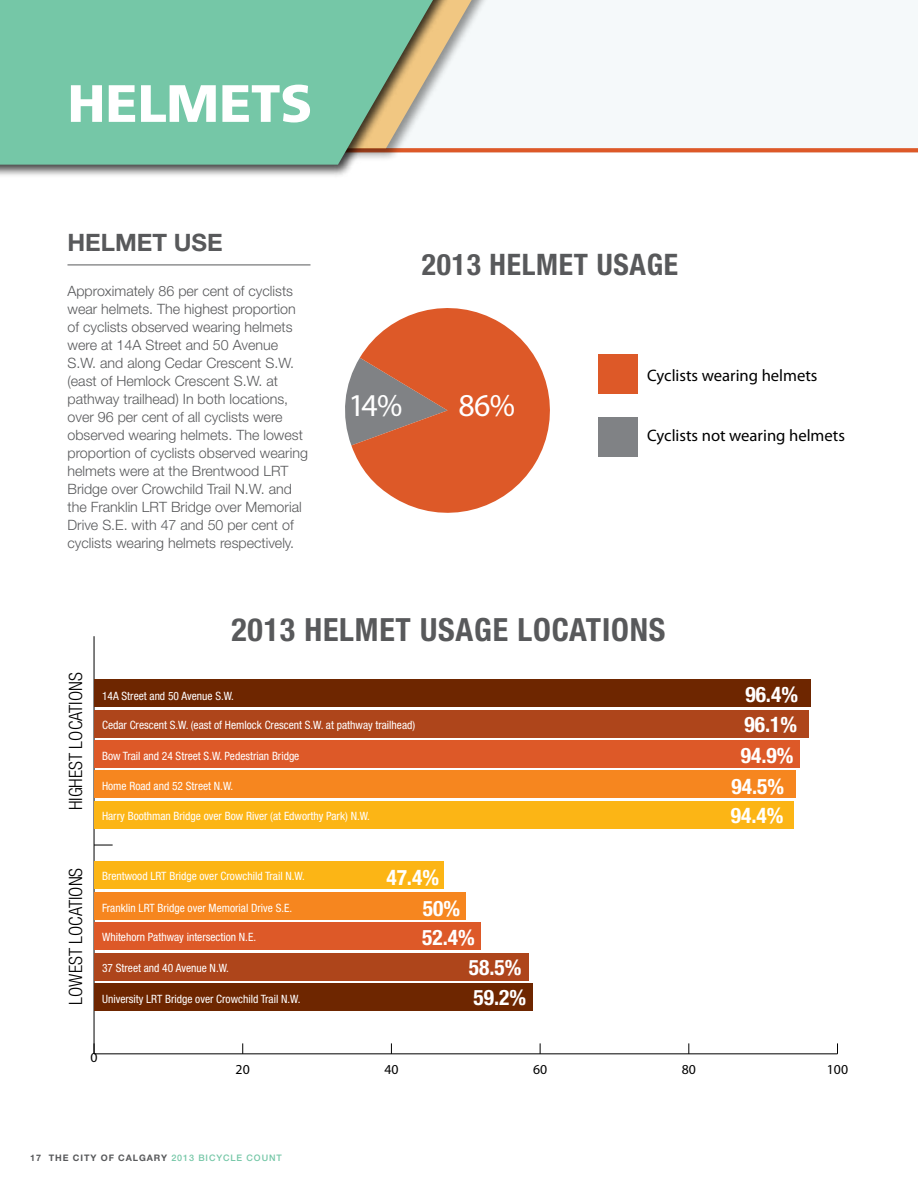
<style>
.page{position:relative;width:918px;height:1188px;background:#fff}
.page>*{position:absolute;margin:0;border:0;box-sizing:border-box;transform-origin:0 0}
.t1{font:900 52.5px "Frutiger LT Std";color:#fff}
.t2{font:700 condensed 31.95px "Helvetica Neue LT Std";letter-spacing:.025em;color:#58595b}
.t3{font:31.95px "Myriad Pro";color:#fff}
.t4{font:700 condensed 29.7px "Helvetica Neue LT Std";letter-spacing:.025em;color:#58595b}
.t5{font:700 24px "Helvetica Neue LT Std";color:#58595b}
.t6{font:700 condensed 21.45px "Helvetica Neue LT Std";color:#fff}
.t7{font:300 condensed 18.3px "Helvetica Neue LT Std";color:#000}
.t8{font:16.65px "Myriad Pro";color:#000}
.t9{font:300 14.25px/18px "Helvetica Neue LT Std";color:#58595b}
.t10{font:13.8px "Myriad Pro";color:#000}
.t11{font:condensed 11.4px "Helvetica Neue LT Std";color:#fff}
.t12{font:700 9px "Helvetica Neue LT Std";letter-spacing:.1em;color:#58595b}
.s1{font-weight:500;color:#75c7a7}
</style>
<div class="page">
<div style="left:73px;top:0;width:845px;height:152px;background:#f5f9fa"></div>
<hr style="left:68px;top:265px;width:242px;height:1px;background:#58595b">
<svg style="left:345px;top:377px;width:6px;height:67px"></svg>
<svg style="left:351px;top:308px;width:199px;height:205px;fill:#dd5928"></svg>
<div style="left:598px;top:355px;width:40px;height:39px;background:#dd5928"></div>
<div style="left:598px;top:418px;width:40px;height:39px;background:#808285"></div>
<hr style="left:94px;top:1053px;width:744px;height:1px;background:#000">
<hr style="left:94px;top:636px;width:1px;height:418px;background:#000">
<svg style="left:94px;top:845px;width:19px;height:1px"></svg>
<div style="left:94px;top:983px;width:439px;height:28px;background:#6e2600"></div>
<div style="left:94px;top:953px;width:435px;height:27px;background:#ae451b"></div>
<div style="left:94px;top:922px;width:387px;height:28px;background:#dd5928"></div>
<div style="left:94px;top:892px;width:372px;height:27px;background:#f6861f"></div>
<div style="left:94px;top:862px;width:349px;height:27px;background:#fcb515"></div>
<div style="left:94px;top:801px;width:699px;height:27px;background:#fcb515"></div>
<div style="left:94px;top:771px;width:702px;height:27px;background:#f6861f"></div>
<div style="left:94px;top:740px;width:706px;height:28px;background:#dd5928"></div>
<div style="left:94px;top:710px;width:715px;height:27px;background:#ae451b"></div>
<div style="left:94px;top:679px;width:717px;height:28px;background:#6e2600"></div>
<svg style="left:508px;top:148px;width:410px;height:4px;background:#dd5f30"></svg>
<div style="left:0;top:0;width:508px;height:161px;background:#000;opacity:.75"></div>
<svg style="left:466px;top:0;width:29px;height:148px"></svg>
<div style="left:0;top:0;width:466px;height:178px;background:#000;opacity:.75"></div>
<svg style="left:0;top:0;width:453px;height:165px;background:#82c5a6"></svg>
<h1 class="t1" style="left:68px;top:72px;width:246px">HELMETS</h1>
<h3 class="t5" style="left:68px;top:228px;width:157px">HELMET USE</h3>
<p class="t9" style="left:68px;top:281px;width:242px">Approximately 86 per cent of cyclists wear helmets. The highest proportion of cyclists observed wearing helmets were at 14A Street and 50 Avenue S.W. and along Cedar Crescent S.W. (east of Hemlock Crescent S.W. at pathway trailhead) In both locations, over 96 per cent of all cyclists were observed wearing helmets. The lowest proportion of cyclists observed wearing helmets were at the Brentwood LRT Bridge over Crowchild Trail N.W. and the Franklin LRT Bridge over Memorial Drive S.E. with 47 and 50 per cent of cyclists wearing helmets respectively.</p>
<h3 class="t4" style="left:422px;top:247px;width:258px">2013 HELMET USAGE</h3>
<h2 class="t3" style="left:348px;top:388px;width:55px">14%</h2>
<h2 class="t3" style="left:459px;top:388px;width:58px">86%</h2>
<p class="t8" style="left:647px;top:366px;width:172px">Cyclists wearing helmets</p>
<p class="t8" style="left:647px;top:426px;width:199px">Cyclists not wearing helmets</p>
<p class="t7" style="left:65px;top:810px;width:139px;rotate:-90deg">HIGHEST LOCATIONS</p>
<p class="t7" style="left:65px;top:1005px;width:138px;rotate:-90deg">LOWEST LOCATIONS</p>
<h2 class="t2" style="left:231px;top:610px;width:436px">2013 HELMET USAGE LOCATIONS</h2>
<p class="t11" style="left:102px;top:689px;width:133px">14A Street and 50 Avenue S.W.</p>
<p class="t11" style="left:102px;top:719px;width:315px">Cedar Crescent S.W. (east of Hemlock Crescent S.W. at pathway trailhead)</p>
<p class="t11" style="left:102px;top:749px;width:199px">Bow Trail and 24 Street S.W. Pedestrian Bridge</p>
<p class="t11" style="left:102px;top:779px;width:133px">Home Road and 52 Street N.W.</p>
<p class="t11" style="left:102px;top:810px;width:269px">Harry Boothman Bridge over Bow River (at Edworthy Park) N.W.</p>
<p class="t11" style="left:102px;top:870px;width:204px">Brentwood LRT Bridge over Crowchild Trail N.W.</p>
<p class="t11" style="left:102px;top:901px;width:192px">Franklin LRT Bridge over Memorial Drive S.E.</p>
<p class="t11" style="left:102px;top:930px;width:156px">Whitehorn Pathway intersection N.E.</p>
<p class="t11" style="left:102px;top:961px;width:128px">37 Street and 40 Avenue N.W.</p>
<p class="t11" style="left:102px;top:992px;width:200px">University LRT Bridge over Crowchild Trail N.W.</p>
<h3 class="t6" style="left:386px;top:864px;width:54px">47.4%</h3>
<h3 class="t6" style="left:423px;top:895px;width:39px">50%</h3>
<h3 class="t6" style="left:422px;top:925px;width:54px">52.4%</h3>
<h3 class="t6" style="left:469px;top:955px;width:54px">58.5%</h3>
<h3 class="t6" style="left:474px;top:984px;width:54px">59.2%</h3>
<h3 class="t6" style="left:745px;top:682px;width:54px">96.4%</h3>
<h3 class="t6" style="left:744px;top:711px;width:54px">96.1%</h3>
<h3 class="t6" style="left:741px;top:742px;width:54px">94.9%</h3>
<h3 class="t6" style="left:732px;top:773px;width:54px">94.5%</h3>
<h3 class="t6" style="left:731px;top:803px;width:54px">94.4%</h3>
<p class="t10" style="left:91px;top:1050px;width:9px">0</p>
<p class="t10" style="left:236px;top:1062px;width:16px">20</p>
<p class="t10" style="left:384px;top:1062px;width:16px">40</p>
<p class="t10" style="left:533px;top:1062px;width:16px">60</p>
<p class="t10" style="left:682px;top:1062px;width:16px">80</p>
<p class="t10" style="left:827px;top:1062px;width:23px">100</p>
<p class="t12" style="left:30px;top:1152px;width:253px">17 THE CITY OF CALGARY <span class="s1">2013 BICYCLE COUNT</span></p>
</div>
